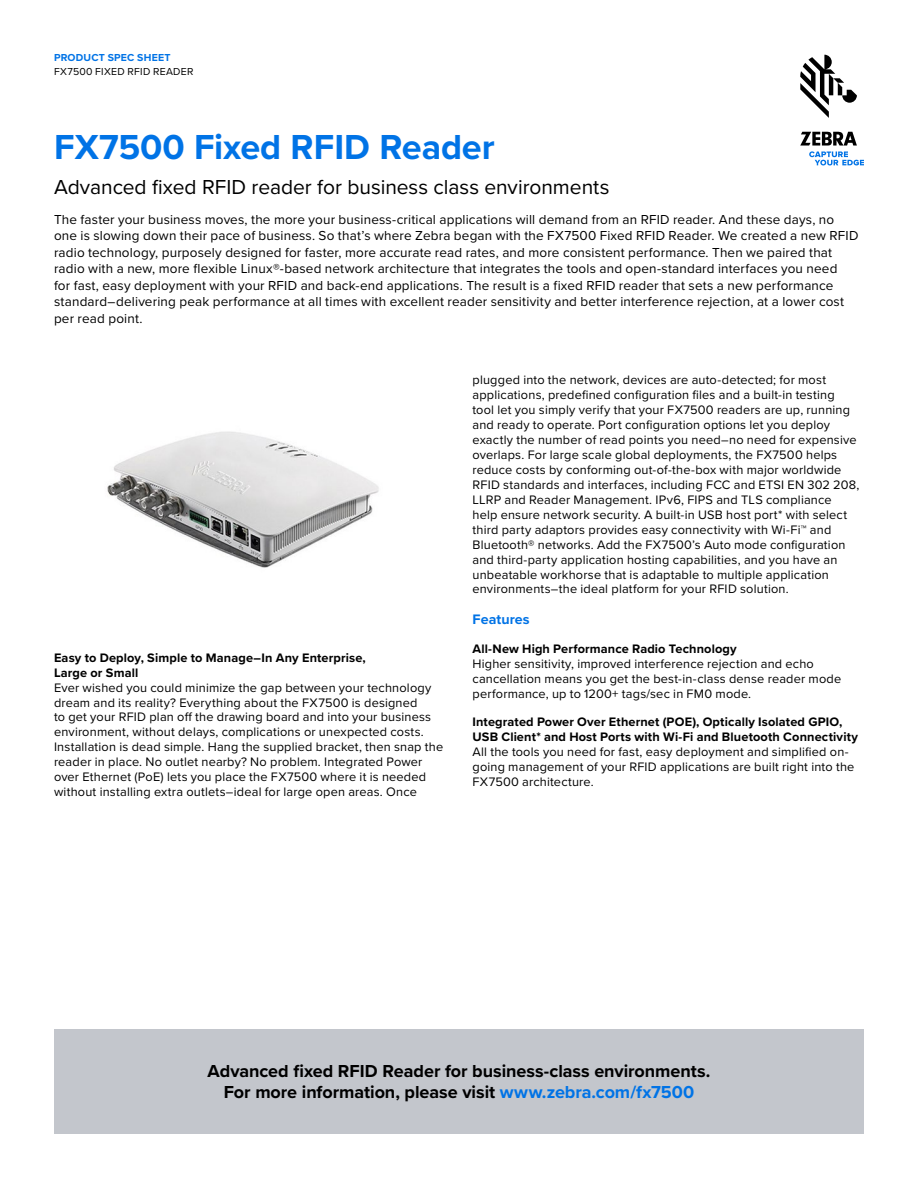
<style>
.page{position:relative;width:918px;height:1188px;background:#fff}
.page>*{position:absolute;margin:0;border:0;box-sizing:border-box;transform-origin:0 0}
.t1{font:700 36px "Proxima Nova";letter-spacing:-.005em;color:#0073e6}
.t2{font:21px "Proxima Nova";color:#000}
.t3{font:700 18px/21px "Proxima Nova";color:#000;text-align:center}
.t4{font:700 14.25px "Proxima Nova";color:#0073e6}
.t5{font:13.5px/16.5px "Proxima Nova";letter-spacing:.01em;color:#000}
.t6{font:12.75px/15px "Proxima Nova";letter-spacing:.015em;color:#000}
.t7{font:700 12.75px/15px "Proxima Nova";letter-spacing:.015em;color:#000}
.t8{font:10.5px "Proxima Nova";letter-spacing:.025em;color:#000}
.t9{font:700 10.5px "Proxima Nova";letter-spacing:.02em;color:#0073e6}
.s1{color:#0073e6}
</style>
<div class="page">
<img style="left:107px;top:431px;width:272px;height:137px">
<div style="left:54px;top:1029px;width:810px;height:104px;background:#c3c6cc"></div>
<svg style="left:800px;top:55px;width:57px;height:63px"></svg>
<svg style="left:800px;top:132px;width:64px;height:33px"></svg>
<p class="t9" style="left:54px;top:50px;width:118px">PRODUCT SPEC SHEET</p>
<p class="t8" style="left:54px;top:64px;width:141px">FX7500 FIXED RFID READER</p>
<h1 class="t1" style="left:54px;top:120px;width:442px">FX7500 Fixed RFID Reader</h1>
<h2 class="t2" style="left:54px;top:171px;width:557px">Advanced fixed RFID reader for business class environments</h2>
<p class="t5" style="left:54px;top:210px;width:806px">The faster your business moves, the more your business-critical applications will demand from an RFID reader. And these days, no one is slowing down their pace of business. So that’s where Zebra began with the FX7500 Fixed RFID Reader. We created a new RFID radio technology, purposely designed for faster, more accurate read rates, and more consistent performance. Then we paired that radio with a new, more flexible Linux®-based network architecture that integrates the tools and open-standard interfaces you need<br>for fast, easy deployment with your RFID and back-end applications. The result is a fixed RFID reader that sets a new performance standard–delivering peak performance at all times with excellent reader sensitivity and better interference rejection, at a lower cost per read point.</p>
<p class="t7" style="left:54px;top:649px;width:313px">Easy to Deploy, Simple to Manage–In Any Enterprise,<br>Large or Small</p>
<p class="t6" style="left:54px;top:679px;width:391px">Ever wished you could minimize the gap between your technology dream and its reality? Everything about the FX7500 is designed<br>to get your RFID plan off the drawing board and into your business environment, without delays, complications or unexpected costs.<br>Installation is dead simple. Hang the supplied bracket, then snap the reader in place. No outlet nearby? No problem. Integrated Power over Ethernet (PoE) lets you place the FX7500 where it is needed without installing extra outlets–ideal for large open areas. Once</p>
<p class="t6" style="left:473px;top:371px;width:388px">plugged into the network, devices are auto-detected; for most applications, predefined configuration files and a built-in testing tool let you simply verify that your FX7500 readers are up, running and ready to operate. Port configuration options let you deploy exactly the number of read points you need–no need for expensive overlaps. For large scale global deployments, the FX7500 helps reduce costs by conforming out-of-the-box with major worldwide RFID standards and interfaces, including FCC and ETSI EN 302 208, LLRP and Reader Management. IPv6, FIPS and TLS compliance help ensure network security. A built-in USB host port* with select third party adaptors provides easy connectivity with Wi-Fi™ and Bluetooth® networks. Add the FX7500’s Auto mode configuration and third-party application hosting capabilities, and you have an unbeatable workhorse that is adaptable to multiple application environments–the ideal platform for your RFID solution.</p>
<p class="t4" style="left:472px;top:609px;width:59px">Features</p>
<p class="t7" style="left:472px;top:641px;width:266px">All-New High Performance Radio Technology</p>
<p class="t6" style="left:472px;top:656px;width:370px">Higher sensitivity, improved interference rejection and echo cancellation means you get the best-in-class dense reader mode performance, up to 1200+ tags/sec in FM0 mode.</p>
<p class="t7" style="left:472px;top:714px;width:387px">Integrated Power Over Ethernet (POE), Optically Isolated GPIO,<br>USB Client* and Host Ports with Wi-Fi and Bluetooth Connectivity</p>
<p class="t6" style="left:472px;top:744px;width:383px">All the tools you need for fast, easy deployment and simplified on&shy;going management of your RFID applications are built right into the<br>FX7500 architecture.</p>
<h3 class="t3" style="left:208px;top:1060px;width:504px">Advanced fixed RFID Reader for business-class environments.<br>For more information, please visit <span class="s1">www.zebra.com/fx7500</span></h3>
</div>
